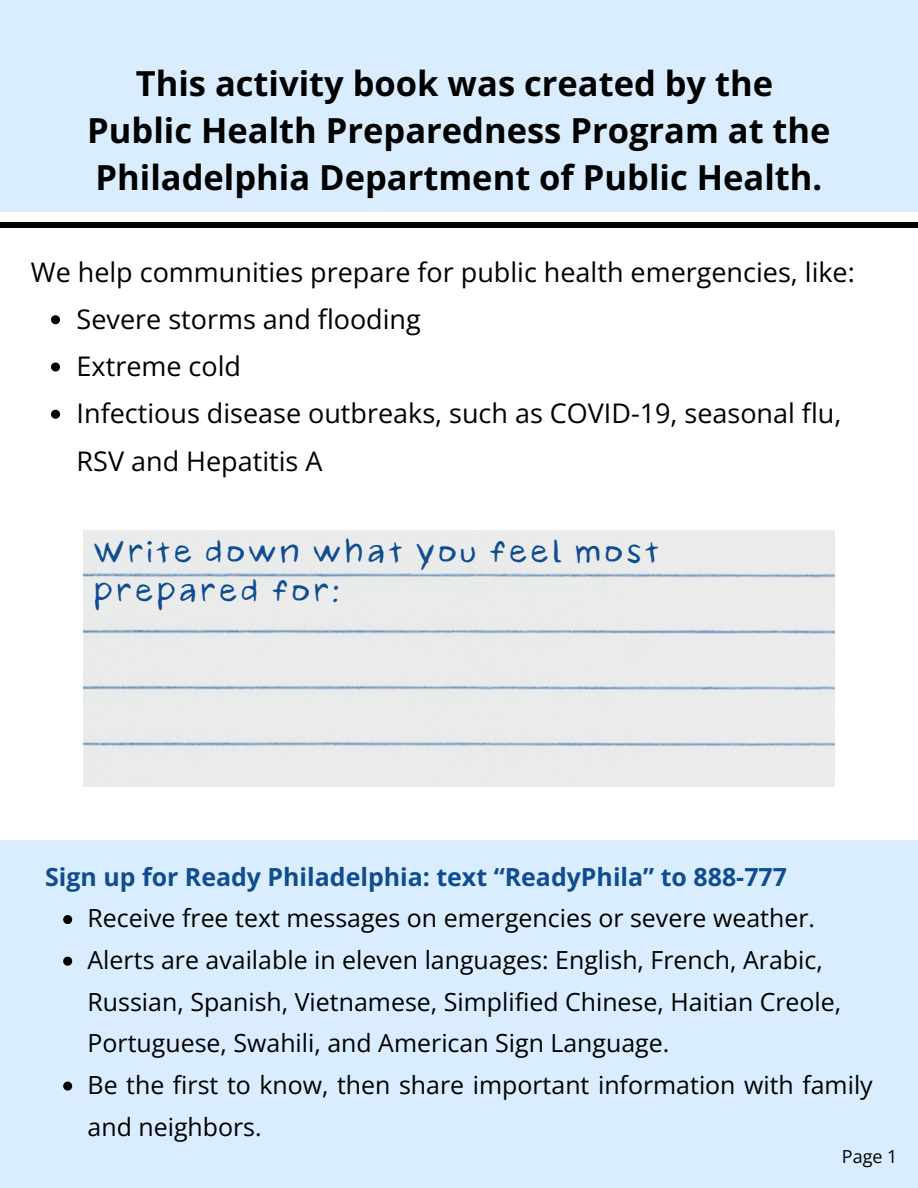
<style>
.page{position:relative;width:918px;height:1188px;background:#fff}
.page>*{position:absolute;margin:0;border:0;box-sizing:border-box;transform-origin:0 0}
.t1{font:700 34.5px/47.2px "Open Sans";color:#000;text-align:center}
.t2{font:28.5px/39.3px "Taytex Alt";color:#0f4d90}
.t3{font:27px/47.2px "Open Sans";color:#000}
.t4{font:24.9px/41.7px "Open Sans";color:#000}
.t5{font:700 24.9px "Open Sans";color:#0f4d90}
.t6{font:18px "Open Sans";color:#000}
</style>
<div class="page">
<div style="left:84px;top:530px;width:750px;height:257px;background:#ebebeb"></div>
<div style="left:0;top:841px;width:918px;height:347px;background:#daedfe"></div>
<div style="left:0;top:0;width:918px;height:212px;background:#daedfe"></div>
<div style="left:0;top:222px;width:918px;height:5px;background:#000"></div>
<svg style="left:51px;top:315px;width:9px;height:9px"></svg>
<svg style="left:51px;top:363px;width:9px;height:9px"></svg>
<svg style="left:51px;top:410px;width:9px;height:9px"></svg>
<svg style="left:63px;top:915px;width:9px;height:9px"></svg>
<svg style="left:63px;top:957px;width:9px;height:9px"></svg>
<svg style="left:63px;top:1082px;width:9px;height:9px"></svg>
<p class="t1" style="left:87px;top:59px;width:745px">This activity book was created by the<br>Public Health Preparedness Program at the<br>Philadelphia Department of Public Health.</p>
<h2 class="t3" style="left:31px;top:247px;width:826px">We help communities prepare for public health emergencies, like:</h2>
<p class="t3" style="left:77px;top:295px;width:346px">Severe storms and flooding</p>
<p class="t3" style="left:77px;top:342px;width:166px">Extreme cold</p>
<p class="t3" style="left:77px;top:389px;width:766px">Infectious disease outbreaks, such as COVID-19, seasonal flu,<br>RSV and Hepatitis A</p>
<h1 class="t2" style="left:92px;top:533px;width:570px">Write down what you feel most prepared for:</h1>
<h2 class="t5" style="left:45px;top:859px;width:743px">Sign up for Ready Philadelphia: text “ReadyPhila” to 888-777</h2>
<h3 class="t4" style="left:88px;top:897px;width:729px">Receive free text messages on emergencies or severe weather.</h3>
<p class="t4" style="left:88px;top:939px;width:755px">Alerts are available in eleven languages: English, French, Arabic,<br>Russian, Spanish, Vietnamese, Simplified Chinese, Haitian Creole,<br>Portuguese, Swahili, and American Sign Language.</p>
<p class="t4" style="left:88px;top:1063px;width:787px">Be the first to know, then share important information with family and neighbors.</p>
<p class="t6" style="left:842px;top:1144px;width:57px">Page 1</p>
</div>
